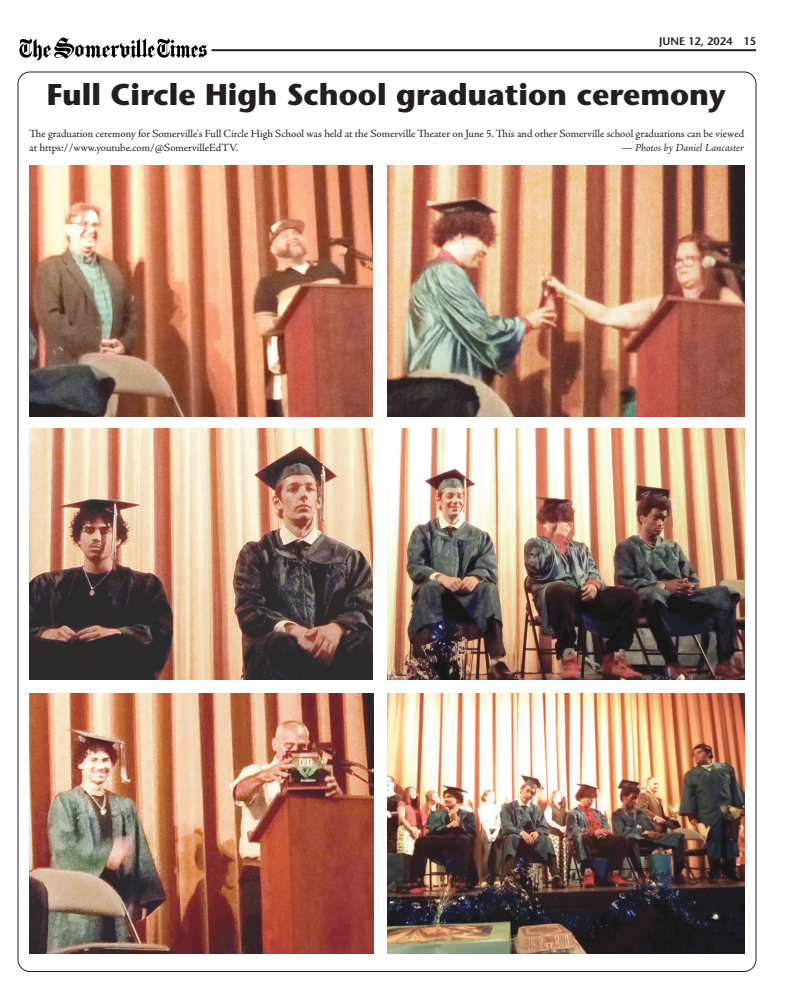
<style>
.page{position:relative;width:792px;height:1008px;background:#fff}
.page>*{position:absolute;margin:0;border:0;box-sizing:border-box;transform-origin:0 0}
.Comment{font:700 30px "Stone Sans Std";color:#231f20}
.Body_No_Indent{font:11px/14px "Adobe Jenson Pro";letter-spacing:-.005em;color:#231f20}
.Body_No_Indent-2{font:italic 11px "Adobe Jenson Pro";color:#231f20}
.Folio{font:600 11px "Stone Sans Std";color:#231f20}
.s1{color:#fff}
</style>
<div class="page">
<img style="left:19px;top:37px;width:188px;height:24px">
<hr style="left:212px;top:49px;width:544px;height:2px;background:#231f20">
<img style="left:387px;top:428px;width:358px;height:252px">
<img style="left:29px;top:694px;width:344px;height:259px">
<img style="left:29px;top:165px;width:344px;height:251px">
<img style="left:387px;top:694px;width:358px;height:259px">
<img style="left:29px;top:428px;width:344px;height:251px">
<img style="left:387px;top:165px;width:358px;height:251px">
<p class="Folio" style="left:659px;top:34px;width:98px">JUNE 12, 2024<span class="s1">••</span>15</p>
<p class="Comment" style="left:47px;top:77px;width:680px">Full Circle High School graduation ceremony</p>
<p class="Body_No_Indent" style="left:29px;top:126px;width:717px">The graduation ceremony for Somerville's Full Circle High School was held at the Somerville Theater on June 5. This and other Somerville school graduations can be viewed at https://www.youtube.com/@SomervilleEdTV.</p>
<p class="Body_No_Indent-2" style="left:622px;top:141px;width:124px">— Photos by Daniel Lancaster</p>
</div>
